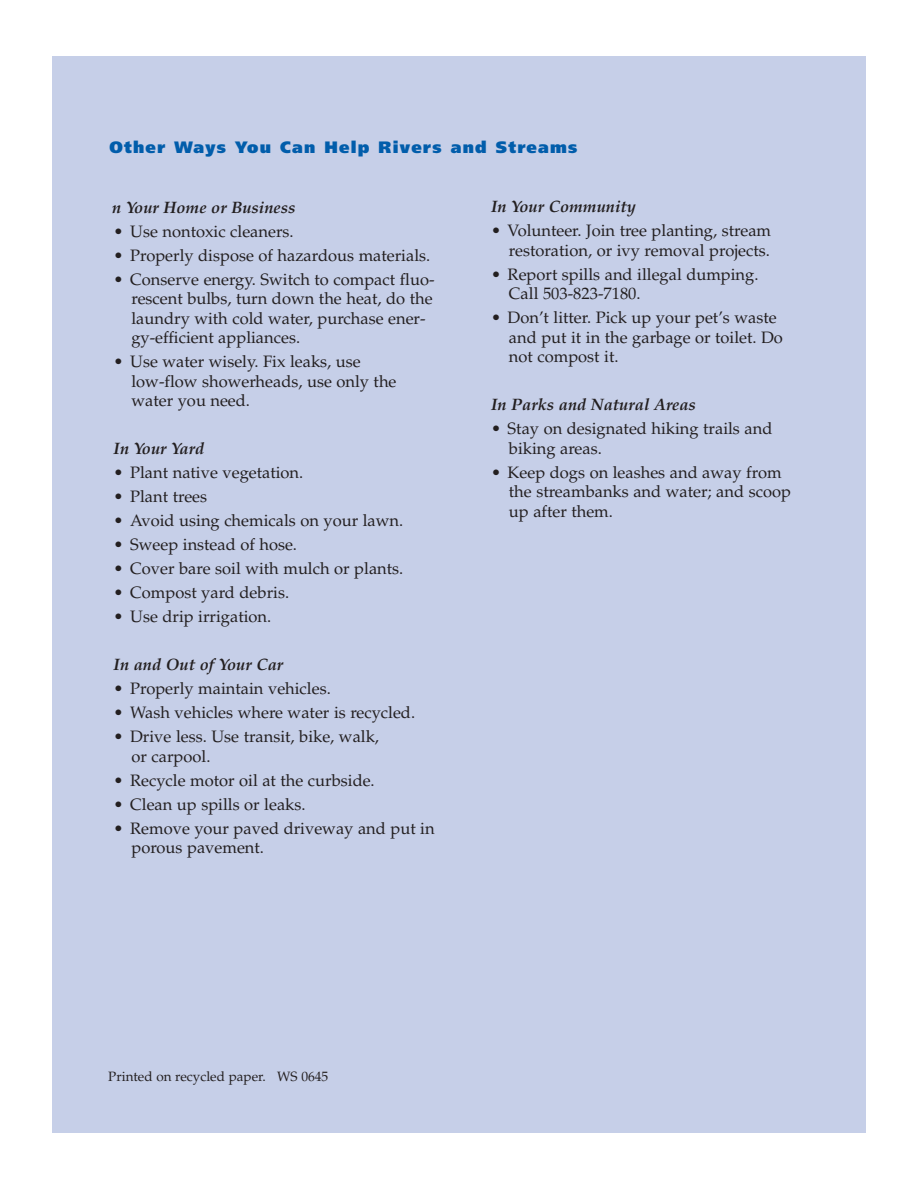
<style>
.page{position:relative;width:918px;height:1188px;background:#fff}
.page>*{position:absolute;margin:0;border:0;box-sizing:border-box;transform-origin:0 0}
.t1{font:16.5px/19.5px "Palatino";color:#231f20}
.t2{font:italic 700 16.5px "Palatino";color:#231f20}
.t3{font:900 16.5px "Frutiger";letter-spacing:.075em;color:#015dab}
.t4{font:13.5px "Palatino";color:#231f20}
</style>
<div class="page">
<div style="left:52px;top:56px;width:814px;height:1077px;background:#c6cfe8"></div>
<p class="t3" style="left:110px;top:141px;width:469px">Other Ways You Can Help Rivers and Streams</p>
<p class="t2" style="left:112px;top:201px;width:185px">n Your Home or Business</p>
<p class="t1" style="left:114px;top:223px;width:182px">• Use nontoxic cleaners.</p>
<p class="t1" style="left:114px;top:247px;width:318px">• Properly dispose of hazardous materials.</p>
<p class="t1" style="left:131px;top:271px;width:305px;text-indent:-18px">• Conserve energy. Switch to compact fluo&shy;rescent bulbs, turn down the heat, do the laundry with cold water, purchase ener&shy;gy-efficient appliances.</p>
<p class="t1" style="left:131px;top:354px;width:267px;text-indent:-18px">• Use water wisely. Fix leaks, use low-flow showerheads, use only the water you need.</p>
<p class="t2" style="left:114px;top:442px;width:92px">In Your Yard</p>
<p class="t1" style="left:114px;top:465px;width:191px">• Plant native vegetation.</p>
<p class="t1" style="left:114px;top:489px;width:95px">• Plant trees</p>
<p class="t1" style="left:114px;top:513px;width:291px">• Avoid using chemicals on your lawn.</p>
<p class="t1" style="left:114px;top:537px;width:185px">• Sweep instead of hose.</p>
<p class="t1" style="left:114px;top:561px;width:291px">• Cover bare soil with mulch or plants.</p>
<p class="t1" style="left:114px;top:585px;width:177px">• Compost yard debris.</p>
<p class="t1" style="left:114px;top:609px;width:159px">• Use drip irrigation.</p>
<p class="t2" style="left:114px;top:658px;width:171px">In and Out of Your Car</p>
<p class="t1" style="left:114px;top:681px;width:219px">• Properly maintain vehicles.</p>
<p class="t1" style="left:114px;top:705px;width:303px">• Wash vehicles where water is recycled.</p>
<p class="t1" style="left:131px;top:729px;width:249px;text-indent:-18px">• Drive less. Use transit, bike, walk, or carpool.</p>
<p class="t1" style="left:114px;top:772px;width:263px">• Recycle motor oil at the curbside.</p>
<p class="t1" style="left:114px;top:796px;width:193px">• Clean up spills or leaks.</p>
<p class="t1" style="left:131px;top:820px;width:305px;text-indent:-18px">• Remove your paved driveway and put in porous pavement.</p>
<p class="t2" style="left:491px;top:201px;width:147px">In Your Community</p>
<p class="t1" style="left:491px;top:223px;width:282px;text-align:right">• Volunteer. Join tree planting, stream restoration, or ivy removal projects.</p>
<p class="t1" style="left:509px;top:267px;width:251px;text-indent:-18px">• Report spills and illegal dumping.<br>Call 503-823-7180.</p>
<p class="t1" style="left:509px;top:310px;width:276px;text-indent:-18px">• Don’t litter. Pick up your pet’s waste and put it in the garbage or toilet. Do not compost it.</p>
<p class="t2" style="left:491px;top:399px;width:206px">In Parks and Natural Areas</p>
<p class="t1" style="left:509px;top:421px;width:265px;text-indent:-18px">• Stay on designated hiking trails and biking areas.</p>
<p class="t1" style="left:509px;top:465px;width:284px;text-indent:-18px">• Keep dogs on leashes and away from the streambanks and water; and scoop up after them.</p>
<p class="t4" style="left:108px;top:1071px;width:222px">Printed on recycled paper. WS 0645</p>
</div>
